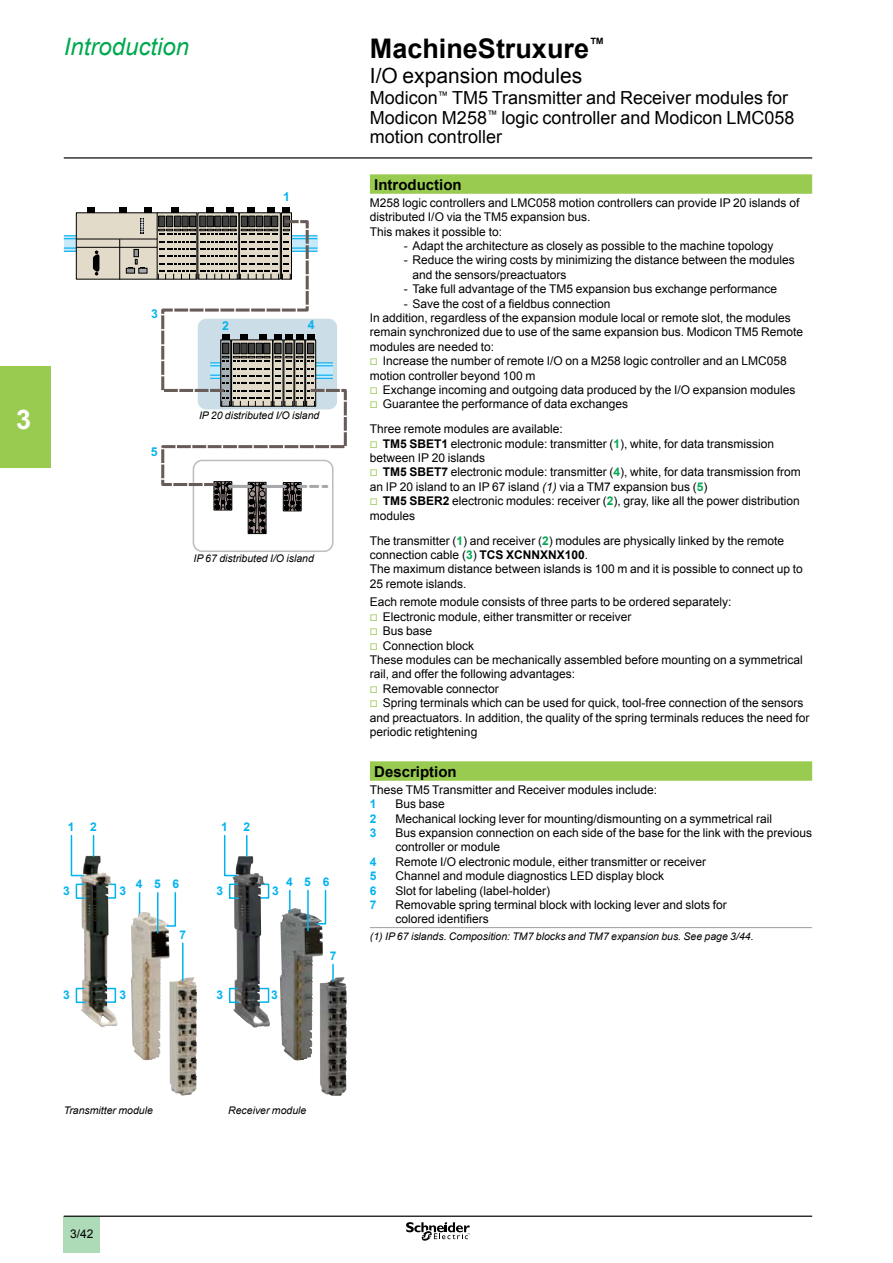
<style>
.page{position:relative;width:893px;height:1263px;background:#fff}
.page>*{position:absolute;margin:0;border:0;box-sizing:border-box;transform-origin:0 0}
.t1{font:700 27px "Arial";color:#000}
.t2{font:700 27px "Arial";color:#fff}
.t3{font:italic 24px "Arial";color:#00a94f}
.t4{font:21px "Arial";color:#000}
.t5{font:18px/19.5px "Arial";color:#000}
.t6{font:700 15px "Arial";color:#000}
.t7{font:700 12.15px "Arial";color:#00b3f0}
.t8{font:12px/14.4px "Arial";color:#000}
.t9{font:700 12px "Arial";letter-spacing:.975em;color:#00b3f0}
.t10{font:italic 10.5px "Arial";color:#000}
.s1{font-family:"Graph Schneider";color:#98cb4f}
.s2{font-weight:700}
.s3{font-weight:700;color:#00a94f}
.s4{font-style:italic}
</style>
<div class="page">
<div style="left:0;top:366px;width:51px;height:102px;background:#98cb4f"></div>
<div style="left:63px;top:1217px;width:37px;height:36px;background:#addab7"></div>
<hr style="left:64px;top:1215px;width:748px;height:2px;background:#000">
<svg style="left:406px;top:1222px;width:64px;height:19px"></svg>
<hr style="left:64px;top:157px;width:748px;height:2px;background:#000">
<svg style="left:370px;top:174px;width:442px;height:607px"></svg>
<hr style="left:370px;top:927px;width:442px;height:1px;background:#9d9fa2">
<img style="left:169px;top:977px;width:28px;height:119px">
<hr style="left:182px;top:943px;width:2px;height:37px;background:#00b3f0">
<img style="left:131px;top:911px;width:39px;height:149px">
<svg style="left:165px;top:892px;width:12px;height:35px"></svg>
<svg style="left:139px;top:893px;width:1px;height:20px"></svg>
<hr style="left:157px;top:893px;width:1px;height:40px;background:#00b3f0">
<img style="left:80px;top:856px;width:38px;height:171px">
<svg style="left:93px;top:835px;width:1px;height:21px"></svg>
<svg style="left:70px;top:834px;width:15px;height:43px"></svg>
<svg style="left:75px;top:883px;width:12px;height:17px"></svg>
<svg style="left:75px;top:987px;width:12px;height:17px"></svg>
<img style="left:320px;top:977px;width:27px;height:119px">
<svg style="left:332px;top:964px;width:2px;height:16px"></svg>
<img style="left:280px;top:908px;width:43px;height:152px">
<svg style="left:316px;top:889px;width:11px;height:36px"></svg>
<hr style="left:289px;top:890px;width:2px;height:21px;background:#00b3f0">
<hr style="left:307px;top:890px;width:2px;height:40px;background:#00b3f0">
<img style="left:232px;top:856px;width:38px;height:171px">
<hr style="left:246px;top:835px;width:2px;height:21px;background:#00b3f0">
<svg style="left:223px;top:835px;width:15px;height:42px"></svg>
<svg style="left:228px;top:883px;width:12px;height:17px"></svg>
<svg style="left:228px;top:987px;width:12px;height:17px"></svg>
<svg style="left:213px;top:488px;width:53px;height:46px"></svg>
<div style="left:193px;top:460px;width:141px;height:92px;border:2px solid #bcbdc0;border-radius:9px"></div>
<svg style="left:64px;top:236px;width:12px;height:15px"></svg>
<hr style="left:64px;top:238px;width:253px;height:1px;background:#00aeef">
<hr style="left:64px;top:247px;width:253px;height:2px;background:#00aeef">
<hr style="left:64px;top:235px;width:253px;height:1px;background:#00aeef">
<hr style="left:64px;top:251px;width:253px;height:1px;background:#00aeef">
<div style="left:76px;top:212px;width:121px;height:68px;background:#e3dbc9;border:1px solid #000"></div>
<hr style="left:76px;top:247px;width:81px;height:1px;background:#000">
<hr style="left:157px;top:213px;width:1px;height:66px;background:#000">
<svg style="left:134px;top:249px;width:5px;height:8px"></svg>
<svg style="left:126px;top:268px;width:9px;height:5px"></svg>
<svg style="left:138px;top:268px;width:9px;height:5px"></svg>
<svg style="left:128px;top:259px;width:17px;height:9px"></svg>
<div style="left:87px;top:207px;width:8px;height:6px;background:#000"></div>
<div style="left:119px;top:207px;width:8px;height:5px;background:#000"></div>
<div style="left:144px;top:207px;width:8px;height:6px;background:#000"></div>
<div style="left:171px;top:207px;width:7px;height:6px;background:#000"></div>
<hr style="left:119px;top:239px;width:1px;height:40px;background:#000">
<hr style="left:77px;top:239px;width:80px;height:1px;background:#000">
<svg style="left:140px;top:218px;width:4px;height:16px"></svg>
<svg style="left:93px;top:250px;width:6px;height:26px"></svg>
<div style="left:281px;top:212px;width:11px;height:68px;background:#e3dbc9;border:1px solid #000"></div>
<div style="left:283px;top:207px;width:7px;height:6px;background:#000"></div>
<div style="left:197px;top:212px;width:42px;height:67px;background:linear-gradient(to right,#e3dbc9,#e3dbc9)"></div>
<div style="left:226px;top:207px;width:7px;height:6px;background:#000"></div>
<div style="left:206px;top:207px;width:8px;height:6px;background:#000"></div>
<svg style="left:239px;top:212px;width:42px;height:67px"></svg>
<div style="left:267px;top:207px;width:8px;height:6px;background:#000"></div>
<svg style="left:158px;top:215px;width:132px;height:20px"></svg>
<div style="left:248px;top:207px;width:7px;height:6px;background:#000"></div>
<svg style="left:160px;top:219px;width:187px;height:269px"></svg>
<svg style="left:282px;top:482px;width:45px;height:30px"></svg>
<h1 class="t2" style="left:16px;top:402px;width:17px">3</h1>
<h2 class="t3" style="left:64px;top:31px;width:127px">Introduction</h2>
<h1 class="t1" style="left:370px;top:30px;width:236px">MachineStruxure<sup>™</sup></h1>
<h3 class="t4" style="left:370px;top:62px;width:214px">I/O expansion modules</h3>
<h3 class="t5" style="left:370px;top:89px;width:426px">Modicon<sup>™</sup> TM5 Transmitter and Receiver modules for<br>Modicon M258<sup>™</sup> logic controller and Modicon LMC058 motion controller</h3>
<p class="t6" style="left:374px;top:174px;width:89px">Introduction</p>
<p class="t8" style="left:370px;top:195px;width:431px">M258 logic controllers and LMC058 motion controllers can provide IP 20 islands of distributed I/O via the TM5 expansion bus.<br>This makes it possible to:</p>
<p class="t8" style="left:404px;top:239px;width:371px">- Adapt the architecture as closely as possible to the machine topology</p>
<p class="t8" style="left:412px;top:253px;width:384px;text-indent:-9px">- Reduce the wiring costs by minimizing the distance between the modules and the sensors/preactuators</p>
<p class="t8" style="left:404px;top:282px;width:375px">- Take full advantage of the TM5 expansion bus exchange performance</p>
<p class="t8" style="left:370px;top:296px;width:435px;text-indent:34px">- Save the cost of a fieldbus connection<br>In addition, regardless of the expansion module local or remote slot, the modules remain synchronized due to use of the same expansion bus. Modicon TM5 Remote modules are needed to:<br><span class="s1">v</span> Increase the number of remote I/O on a M258 logic controller and an LMC058 motion controller beyond 100 m<br><span class="s1">v</span> Exchange incoming and outgoing data produced by the I/O expansion modules <span class="s1">v</span> Guarantee the performance of data exchanges</p>
<p class="t8" style="left:370px;top:422px;width:432px">Three remote modules are available:<br><span class="s1">v</span> <span class="s2">TM5 SBET1</span> electronic module: transmitter (<span class="s3">1</span>), white, for data transmission between IP 20 islands<br><span class="s1">v</span> <span class="s2">TM5 SBET7</span> electronic module: transmitter (<span class="s3">4</span>), white, for data transmission from an IP 20 island to an IP 67 island <span class="s4">(1)</span> via a TM7 expansion bus (<span class="s3">5</span>)<br><span class="s1">v</span> <span class="s2">TM5 SBER2</span> electronic modules: receiver (<span class="s3">2</span>), gray, like all the power distribution modules</p>
<p class="t8" style="left:370px;top:533px;width:434px">The transmitter (<span class="s3">1</span>) and receiver (<span class="s3">2</span>) modules are physically linked by the remote connection cable (<span class="s3">3</span>) <span class="s2">TCS XCNNXNX100</span>.<br>The maximum distance between islands is 100 m and it is possible to connect up to 25 remote islands.</p>
<p class="t8" style="left:370px;top:595px;width:441px">Each remote module consists of three parts to be ordered separately:<br><span class="s1">v</span> Electronic module, either transmitter or receiver<br><span class="s1">v</span> Bus base<br><span class="s1">v</span> Connection block<br>These modules can be mechanically assembled before mounting on a symmetrical rail, and offer the following advantages:<br><span class="s1">v</span> Removable connector<br><span class="s1">v</span> Spring terminals which can be used for quick, tool-free connection of the sensors and preactuators. In addition, the quality of the spring terminals reduces the need for periodic retightening</p>
<p class="t6" style="left:374px;top:761px;width:84px">Description</p>
<p class="t8" style="left:370px;top:782px;width:289px">These TM5 Transmitter and Receiver modules include:</p>
<p class="t9" style="left:370px;top:796px;width:8px">1</p>
<p class="t8" style="left:395px;top:797px;width:51px">Bus base</p>
<p class="t9" style="left:370px;top:810px;width:8px">2</p>
<p class="t8" style="left:395px;top:811px;width:378px">Mechanical locking lever for mounting/dismounting on a symmetrical rail</p>
<p class="t9" style="left:370px;top:825px;width:8px">3</p>
<p class="t8" style="left:395px;top:826px;width:418px">Bus expansion connection on each side of the base for the link with the previous controller or module</p>
<p class="t9" style="left:370px;top:854px;width:8px">4</p>
<p class="t8" style="left:395px;top:854px;width:312px">Remote I/O electronic module, either transmitter or receiver</p>
<p class="t9" style="left:370px;top:868px;width:8px">5</p>
<p class="t8" style="left:395px;top:869px;width:270px">Channel and module diagnostics LED display block</p>
<p class="t9" style="left:370px;top:882px;width:8px">6</p>
<p class="t8" style="left:395px;top:883px;width:156px">Slot for labeling (label-holder)</p>
<p class="t9" style="left:370px;top:897px;width:8px">7</p>
<p class="t8" style="left:395px;top:898px;width:333px">Removable spring terminal block with locking lever and slots for colored identifiers</p>
<p class="t9" style="left:179px;top:926px;width:8px">7</p>
<p class="t10" style="left:370px;top:929px;width:385px">(1) IP 67 islands. Composition: TM7 blocks and TM7 expansion bus. See page 3/44.</p>
<p class="t7" style="left:283px;top:189px;width:8px">1</p>
<p class="t7" style="left:151px;top:306px;width:8px">3</p>
<p class="t7" style="left:222px;top:318px;width:8px">2</p>
<p class="t7" style="left:308px;top:317px;width:8px">4</p>
<p class="t10" style="left:199px;top:409px;width:122px">IP 20 distributed I/O island</p>
<p class="t7" style="left:151px;top:444px;width:8px">5</p>
<p class="t10" style="left:193px;top:551px;width:122px">IP 67 distributed I/O island</p>
<p class="t9" style="left:68px;top:819px;width:8px">1</p>
<p class="t9" style="left:90px;top:819px;width:8px">2</p>
<p class="t9" style="left:221px;top:819px;width:8px">1</p>
<p class="t9" style="left:243px;top:819px;width:8px">2</p>
<p class="t9" style="left:286px;top:874px;width:45px">456</p>
<p class="t9" style="left:136px;top:876px;width:45px">456</p>
<p class="t9" style="left:63px;top:882px;width:8px">3</p>
<p class="t9" style="left:120px;top:882px;width:8px">3</p>
<p class="t9" style="left:217px;top:882px;width:8px">3</p>
<p class="t9" style="left:272px;top:882px;width:8px">3</p>
<p class="t9" style="left:63px;top:987px;width:8px">3</p>
<p class="t9" style="left:120px;top:987px;width:8px">3</p>
<p class="t9" style="left:217px;top:987px;width:8px">3</p>
<p class="t9" style="left:271px;top:987px;width:8px">3</p>
<p class="t9" style="left:330px;top:948px;width:8px">7</p>
<p class="t10" style="left:64px;top:1104px;width:91px">Transmitter module</p>
<p class="t10" style="left:228px;top:1104px;width:80px">Receiver module</p>
<p class="t8" style="left:70px;top:1226px;width:25px">3/42</p>
</div>
